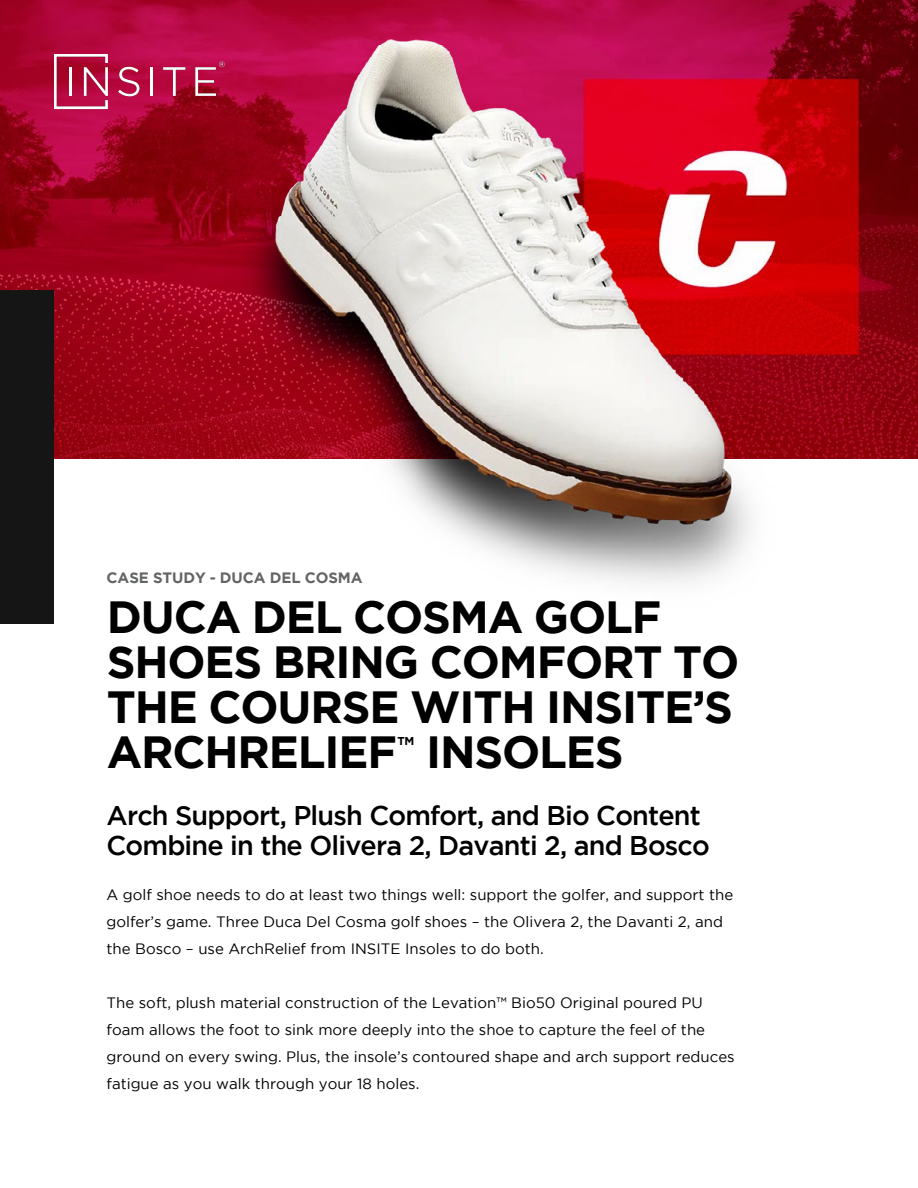
<style>
.page{position:relative;width:918px;height:1188px;background:#fff}
.page>*{position:absolute;margin:0;border:0;box-sizing:border-box;transform-origin:0 0}
.t1{font:700 45px/45px "Gotham";letter-spacing:-.025em;color:#000}
.t2{font:500 27px/30px "Gotham";letter-spacing:-.03em;color:#000}
.t3{font:15px/27px "Gotham";color:#000}
.t4{font:700 15px "Gotham";letter-spacing:-.005em;color:#636466}
.t5{font:700 11.4px "Gotham";color:#000}
</style>
<div class="page">
<img style="left:0;top:0;width:918px;height:459px">
<div style="left:0;top:290px;width:54px;height:334px;background:#151515"></div>
<svg style="left:195px;top:61px;width:30px;height:35px"></svg>
<svg style="left:118px;top:67px;width:23px;height:30px"></svg>
<svg style="left:163px;top:67px;width:22px;height:29px"></svg>
<hr style="left:150px;top:67px;width:3px;height:29px;background:#fff">
<svg style="left:54px;top:54px;width:54px;height:55px"></svg>
<img style="left:225px;top:39px;width:551px;height:544px">
<p class="t4" style="left:107px;top:569px;width:258px">CASE STUDY - DUCA DEL COSMA</p>
<h1 class="t1" style="left:107px;top:593px;width:634px">DUCA DEL COSMA GOLF<br>SHOES BRING COMFORT TO<br>THE COURSE WITH INSITE’S<br>ARCHRELIEF</h1>
<p class="t5" style="left:397px;top:734px;width:18px">TM</p>
<h1 class="t1" style="left:426px;top:728px;width:199px">INSOLES</h1>
<h2 class="t2" style="left:106px;top:800px;width:605px">Arch Support, Plush Comfort, and Bio Content<br>Combine in the Olivera 2, Davanti 2, and Bosco</h2>
<p class="t3" style="left:106px;top:881px;width:628px">A golf shoe needs to do at least two things well: support the golfer, and support the golfer’s game. Three Duca Del Cosma golf shoes – the Olivera 2, the Davanti 2, and the Bosco – use ArchRelief from INSITE Insoles to do both.</p>
<p class="t3" style="left:106px;top:989px;width:630px">The soft, plush material construction of the Levation™ Bio50 Original poured PU foam allows the foot to sink more deeply into the shoe to capture the feel of the ground on every swing. Plus, the insole’s contoured shape and arch support reduces fatigue as you walk through your 18 holes.</p>
</div>
